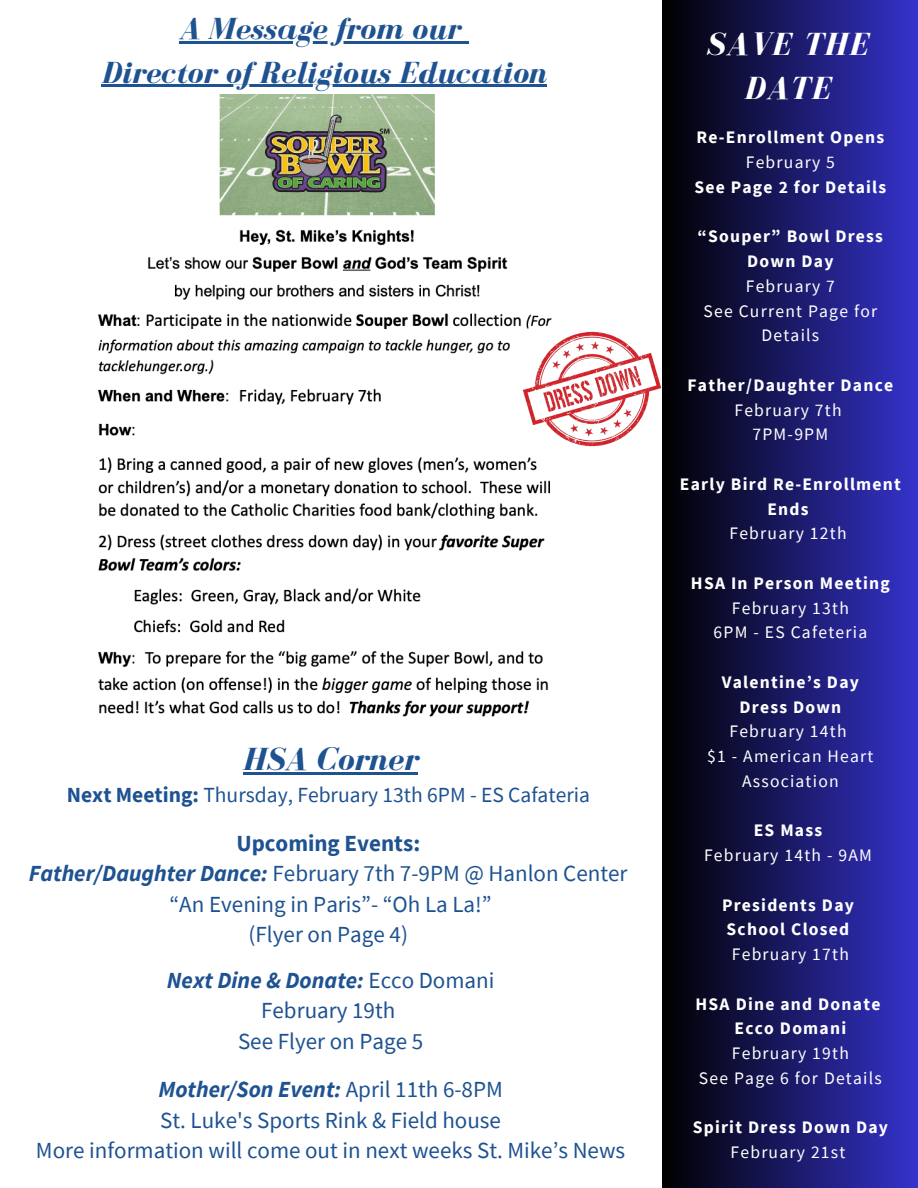
<style>
.page{position:relative;width:918px;height:1188px;background:#fff}
.page>*{position:absolute;margin:0;border:0;box-sizing:border-box;transform-origin:0 0}
.t1{font:italic 700 33px/43.8px "Bodoni FLF";letter-spacing:.04em;color:#fff;text-align:center}
.t2{font:italic 700 33px "Bodoni FLF";color:#1e5291}
.t3{font:italic 700 31.5px "Bodoni FLF";color:#1e5291}
.t4{font:23.1px/30.3px "Source Sans Pro";color:#1e5291;text-align:center}
.t5{font:21.6px "Source Sans Pro";color:#1e5291}
.t6{font:700 17.55px/24.8px "Source Sans Pro";letter-spacing:.07em;color:#fff;text-align:center}
.t7{font:17.55px/24.8px "Source Sans Pro";letter-spacing:.07em;color:#fff;text-align:center}
.s1{font-weight:700}
.s2{font-weight:700;font-style:italic}
</style>
<div class="page">
<div style="left:663px;top:0;width:255px;height:1188px;background:linear-gradient(to right,#000,#3533cb)"></div>
<img style="left:98px;top:94px;width:452px;height:623px">
<img style="left:520px;top:318px;width:143px;height:143px">
<hr style="left:243px;top:772px;width:175px;height:2px;background:#1e5291">
<hr style="left:179px;top:41px;width:281px;height:2px;background:#1e5291">
<svg style="left:460px;top:41px;width:9px;height:2px"></svg>
<hr style="left:101px;top:85px;width:446px;height:2px;background:#1e5291">
<p class="t3" style="left:179px;top:12px;width:283px">A Message from our</p>
<p class="t3" style="left:101px;top:55px;width:447px">Director of Religious Education</p>
<p class="t2" style="left:243px;top:741px;width:176px">HSA Corner</p>
<p class="t5" style="left:67px;top:781px;width:525px"><span class="s1">Next Meeting:</span> Thursday, February 13th 6PM - ES Cafateria</p>
<p class="t4" style="left:29px;top:827px;width:600px"><span class="s1">Upcoming Events:<br></span><span class="s2">Father/Daughter Dance:</span> February 7th 7-9PM @ Hanlon Center “An Evening in Paris”- “Oh La La!”<br>(Flyer on Page 4)</p>
<p class="t4" style="left:167px;top:965px;width:329px"><span class="s2">Next Dine &amp; Donate:</span> Ecco Domani<br>February 19th<br>See Flyer on Page 5</p>
<p class="t4" style="left:36px;top:1074px;width:591px"><span class="s2">Mother/Son Event:</span> April 11th 6-8PM<br>St. Luke's Sports Rink &amp; Field house<br>More information will come out in next weeks St. Mike’s News</p>
<p class="t1" style="left:706px;top:23px;width:164px">SAVE THE<br>DATE</p>
<h2 class="t6" style="left:697px;top:125px;width:189px">Re-Enrollment Opens</h2>
<p class="t7" style="left:746px;top:149px;width:91px">February 5</p>
<p class="t6" style="left:694px;top:174px;width:193px">See Page 2 for Details</p>
<h3 class="t6" style="left:698px;top:224px;width:187px">“Souper” Bowl Dress<br>Down Day</h3>
<h3 class="t7" style="left:746px;top:273px;width:91px">February 7</h3>
<h3 class="t7" style="left:703px;top:298px;width:175px">See Current Page for<br>Details</h3>
<h3 class="t6" style="left:688px;top:372px;width:207px">Father/Daughter Dance</h3>
<h1 class="t7" style="left:734px;top:397px;width:109px">February 7th</h1>
<p class="t7" style="left:753px;top:422px;width:77px">7PM-9PM</p>
<p class="t6" style="left:680px;top:471px;width:222px">Early Bird Re-Enrollment</p>
<p class="t6" style="left:767px;top:496px;width:43px">Ends</p>
<p class="t7" style="left:729px;top:521px;width:119px">February 12th</p>
<p class="t6" style="left:691px;top:570px;width:200px">HSA In Person Meeting</p>
<p class="t7" style="left:732px;top:595px;width:119px">February 13th</p>
<p class="t7" style="left:714px;top:620px;width:155px">6PM - ES Cafeteria</p>
<p class="t6" style="left:722px;top:669px;width:139px">Valentine’s Day</p>
<p class="t6" style="left:739px;top:694px;width:103px">Dress Down</p>
<p class="t7" style="left:729px;top:719px;width:119px">February 14th</p>
<p class="t7" style="left:707px;top:743px;width:168px">$1 - American Heart<br>Association</p>
<p class="t6" style="left:754px;top:818px;width:70px">ES Mass</p>
<p class="t7" style="left:704px;top:842px;width:170px">February 14th - 9AM</p>
<p class="t6" style="left:722px;top:892px;width:133px">Presidents Day</p>
<p class="t6" style="left:727px;top:917px;width:124px">School Closed</p>
<p class="t7" style="left:732px;top:941px;width:119px">February 17th</p>
<p class="t6" style="left:696px;top:991px;width:186px">HSA Dine and Donate</p>
<p class="t6" style="left:735px;top:1016px;width:113px">Ecco Domani</p>
<p class="t7" style="left:732px;top:1040px;width:119px">February 19th</p>
<p class="t7" style="left:699px;top:1065px;width:184px">See Page 6 for Details</p>
<p class="t6" style="left:693px;top:1115px;width:197px">Spirit Dress Down Day</p>
<p class="t7" style="left:731px;top:1139px;width:116px">February 21st</p>
</div>
